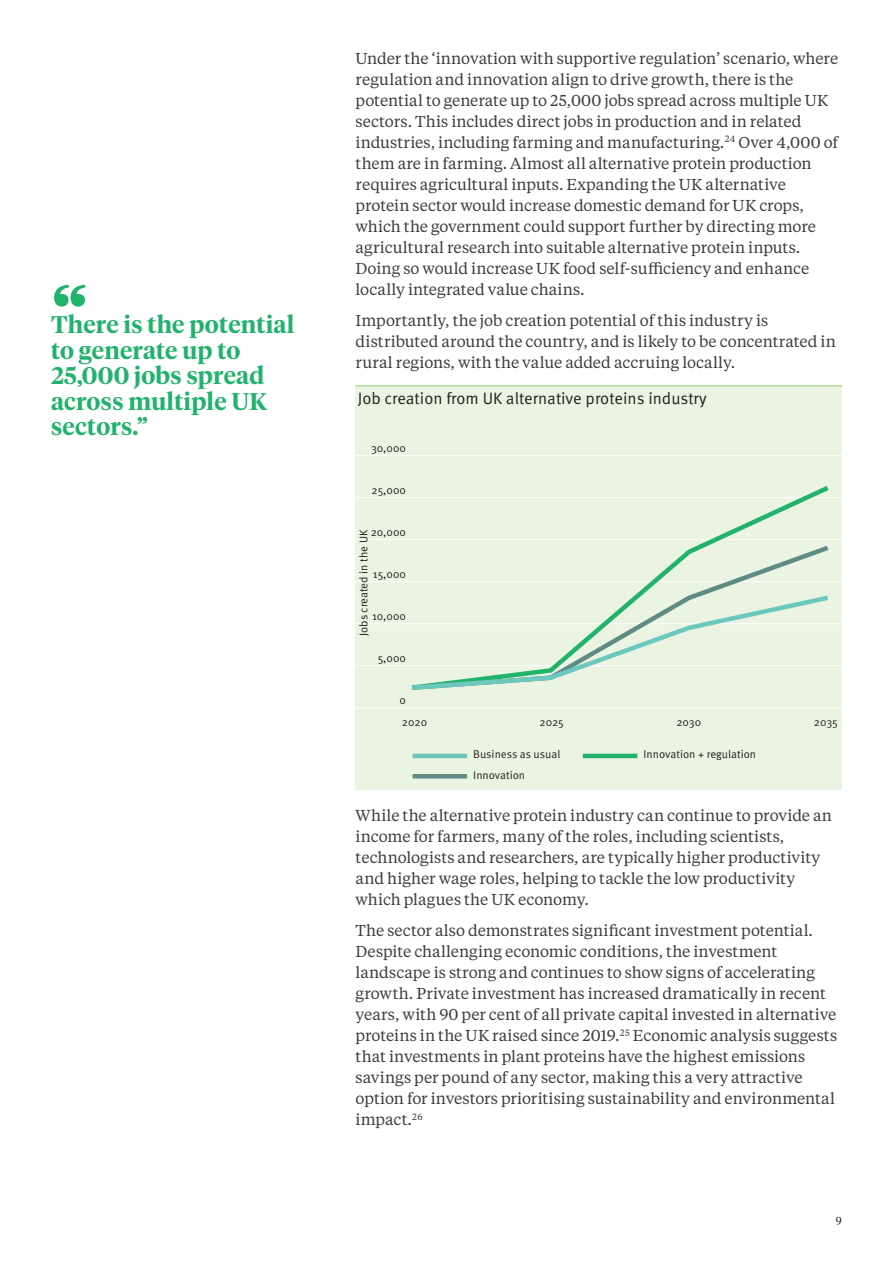
<style>
.page{position:relative;width:893px;height:1263px;background:#fff}
.page>*{position:absolute;margin:0;border:0;box-sizing:border-box;transform-origin:0 0}
.Quote_marks{font:600 78px "Tiempos Headline";color:#21b26c}
.Quotes_Tiempos_semibold{font:600 24px/25.5px "Tiempos Headline";letter-spacing:.01em;color:#21b26c}
.t1{font:16.5px "Meta Pro Norm";color:#231f20}
.TEXT_tiempos_10_5_14pt{font:15.75px/21px "Tiempos Text";color:#3e3e3f}
.t2{font:12px "Times";color:#231f20}
.t3{font:11.25px/20.4px "Meta Pro Norm";color:#231f20}
</style>
<div class="page">
<div style="left:356px;top:385px;width:486px;height:404px;background:#ebf4e2"></div>
<hr style="left:356px;top:385px;width:486px;height:1px;background:#88c75a">
<hr style="left:356px;top:708px;width:486px;height:1px;background:#fff">
<hr style="left:356px;top:665px;width:486px;height:1px;background:#fff">
<hr style="left:356px;top:623px;width:486px;height:1px;background:#fff">
<hr style="left:356px;top:581px;width:486px;height:1px;background:#fff">
<hr style="left:356px;top:539px;width:486px;height:1px;background:#fff">
<hr style="left:356px;top:497px;width:486px;height:1px;background:#fff">
<hr style="left:356px;top:455px;width:486px;height:1px;background:#fff">
<hr style="left:413px;top:754px;width:54px;height:4px;background:#6bc8be">
<hr style="left:413px;top:774px;width:54px;height:4px;background:#5e8b83">
<hr style="left:583px;top:754px;width:54px;height:4px;background:#21b26c">
<svg style="left:705px;top:486px;width:124px;height:56px"></svg>
<svg style="left:639px;top:542px;width:190px;height:50px"></svg>
<svg style="left:411px;top:592px;width:417px;height:98px"></svg>
<p class="Quote_marks" style="left:51px;top:262px;width:38px">“</p>
<p class="Quotes_Tiempos_semibold" style="left:51px;top:311px;width:245px">There is the potential to generate up to<br>25,000 jobs spread across multiple UK sectors.”</p>
<p class="TEXT_tiempos_10_5_14pt" style="left:356px;top:47px;width:484px">Under the ‘innovation with supportive regulation’ scenario, where regulation and innovation align to drive growth, there is the potential to generate up to 25,000 jobs spread across multiple UK sectors. This includes direct jobs in production and in related industries, including farming and manufacturing.<sup>24</sup> Over 4,000 of them are in farming. Almost all alternative protein production requires agricultural inputs. Expanding the UK alternative protein sector would increase domestic demand for UK crops, which the government could support further by directing more agricultural research into suitable alternative protein inputs.<br>Doing so would increase UK food self-sufficiency and enhance locally integrated value chains.</p>
<p class="TEXT_tiempos_10_5_14pt" style="left:356px;top:309px;width:482px">Importantly, the job creation potential of this industry is distributed around the country, and is likely to be concentrated in rural regions, with the value added accruing locally.</p>
<p class="t1" style="left:358px;top:385px;width:350px">Job creation from UK alternative proteins industry</p>
<p class="t3" style="left:371px;top:437px;width:37px">30,000</p>
<p class="t3" style="left:372px;top:479px;width:36px">25,000</p>
<p class="t3" style="left:371px;top:521px;width:37px">20,000</p>
<p class="t3" style="left:353px;top:636px;width:107px;rotate:-90deg">Jobs created in the UK</p>
<p class="t3" style="left:373px;top:563px;width:35px">15,000</p>
<p class="t3" style="left:372px;top:605px;width:36px">10,000</p>
<p class="t3" style="left:378px;top:647px;width:30px">5,000</p>
<p class="t3" style="left:400px;top:689px;width:8px">0</p>
<p class="t3" style="left:402px;top:711px;width:27px">2020</p>
<p class="t3" style="left:539px;top:711px;width:26px">2025</p>
<p class="t3" style="left:676px;top:711px;width:26px">2030</p>
<p class="t3" style="left:814px;top:711px;width:25px">2035</p>
<p class="t3" style="left:473px;top:743px;width:89px">Business as usual<br>Innovation</p>
<p class="t3" style="left:644px;top:743px;width:114px">Innovation + regulation</p>
<p class="TEXT_tiempos_10_5_14pt" style="left:356px;top:804px;width:478px">While the alternative protein industry can continue to provide an income for farmers, many of the roles, including scientists, technologists and researchers, are typically higher productivity and higher wage roles, helping to tackle the low productivity which plagues the UK economy.</p>
<p class="TEXT_tiempos_10_5_14pt" style="left:356px;top:920px;width:483px">The sector also demonstrates significant investment potential.<br>Despite challenging economic conditions, the investment landscape is strong and continues to show signs of accelerating growth. Private investment has increased dramatically in recent years, with 90 per cent of all private capital invested in alternative proteins in the UK raised since 2019.<sup>25</sup> Economic analysis suggests that investments in plant proteins have the highest emissions savings per pound of any sector, making this a very attractive option for investors prioritising sustainability and environmental impact.<sup>26</sup></p>
<p class="t2" style="left:836px;top:1210px;width:7px">9</p>
</div>
